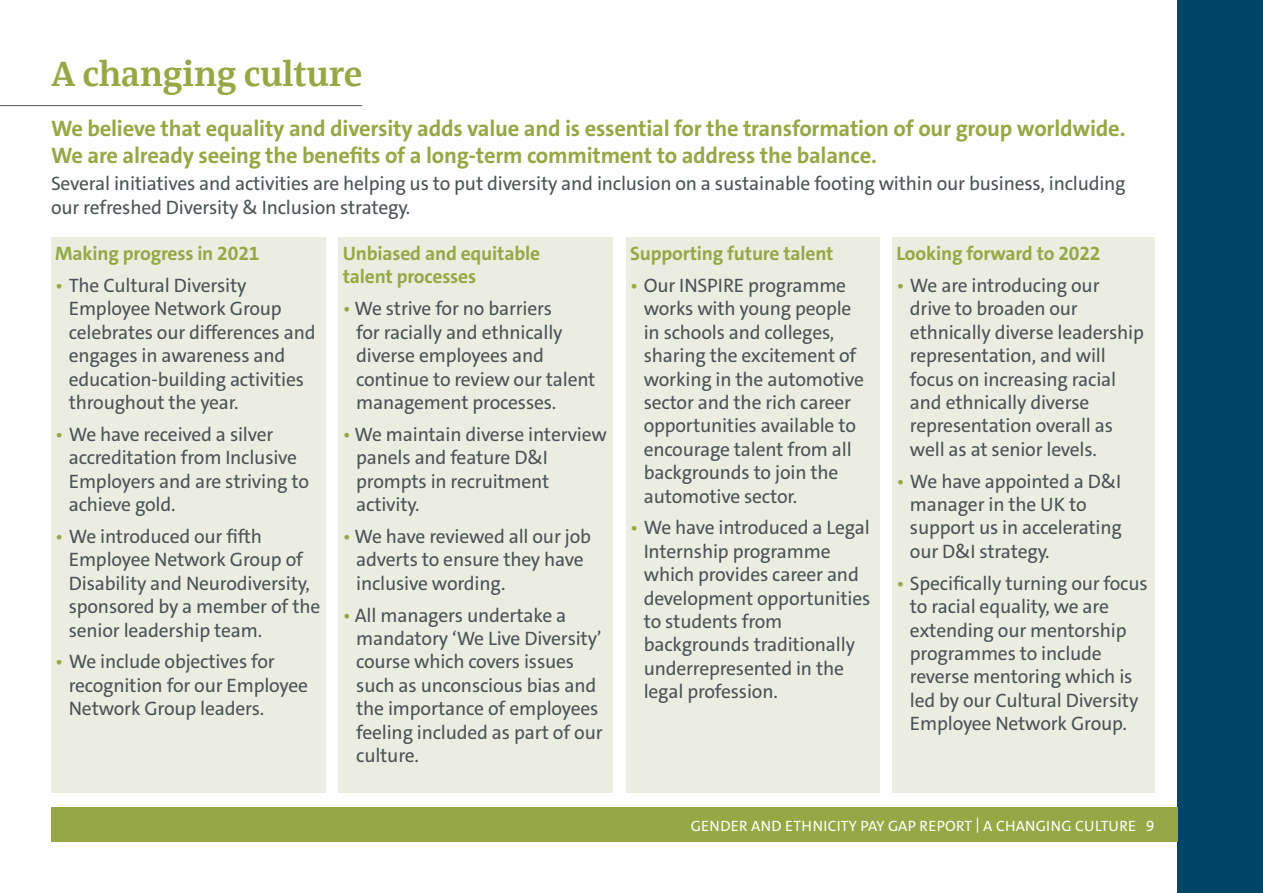
<style>
.page{position:relative;width:1263px;height:893px;background:#fff}
.page>*{position:absolute;margin:0;border:0;box-sizing:border-box;transform-origin:0 0}
.t1{font:700 36px "VWAG The Antiqua";letter-spacing:-.01em;color:#95a844}
.t2{font:700 22.5px/27px "VWAG The Sans";letter-spacing:-.01em;color:#95a844}
.t3{font:19.5px/23.4px "VWAG The Sans";letter-spacing:-.01em;color:#4c5356}
.t4{font:700 19.5px/23.4px "VWAG The Sans";letter-spacing:-.01em;color:#95a844}
.t5{font:15px "VWAG The Sans";letter-spacing:.02em;color:#fff}
.s1{color:#95a844}
</style>
<div class="page">
<div style="left:1178px;top:0;width:85px;height:893px;background:#004666"></div>
<div style="left:51px;top:808px;width:1127px;height:34px;background:#95a844"></div>
<hr style="left:0;top:105px;width:362px;height:1px;background:#4c5356">
<div style="left:51px;top:237px;width:275px;height:556px;background:#eaede0"></div>
<div style="left:338px;top:237px;width:275px;height:556px;background:#eaede0"></div>
<div style="left:626px;top:237px;width:254px;height:556px;background:#eaede0"></div>
<div style="left:892px;top:237px;width:262px;height:556px;background:#eaede0"></div>
<h1 class="t1" style="left:51px;top:51px;width:313px">A changing culture</h1>
<p class="t2" style="left:51px;top:115px;width:1076px">We believe that equality and diversity adds value and is essential for the transformation of our group worldwide.<br>We are already seeing the benefits of a long-term commitment to address the balance.</p>
<p class="t3" style="left:51px;top:172px;width:1076px">Several initiatives and activities are helping us to put diversity and inclusion on a sustainable footing within our business, including our refreshed Diversity &amp; Inclusion strategy.</p>
<p class="t4" style="left:55px;top:242px;width:206px">Making progress in 2021</p>
<p class="t3" style="left:69px;top:274px;width:248px;text-indent:-13px"><span class="s1">•</span> The Cultural Diversity<br>Employee Network Group celebrates our differences and engages in awareness and education-building activities throughout the year.</p>
<p class="t3" style="left:69px;top:423px;width:242px;text-indent:-13px"><span class="s1">•</span> We have received a silver accreditation from Inclusive<br>Employers and are striving to achieve gold.</p>
<p class="t3" style="left:69px;top:525px;width:253px;text-indent:-13px"><span class="s1">•</span> We introduced our fifth<br>Employee Network Group of<br>Disability and Neurodiversity, sponsored by a member of the senior leadership team.</p>
<p class="t3" style="left:69px;top:650px;width:241px;text-indent:-13px"><span class="s1">•</span> We include objectives for recognition for our Employee<br>Network Group leaders.</p>
<p class="t4" style="left:343px;top:242px;width:199px">Unbiased and equitable talent processes</p>
<p class="t3" style="left:356px;top:297px;width:241px;text-indent:-13px"><span class="s1">•</span> We strive for no barriers<br>for racially and ethnically diverse employees and continue to review our talent management processes.</p>
<p class="t3" style="left:356px;top:423px;width:252px;text-indent:-13px"><span class="s1">•</span> We maintain diverse interview panels and feature D&amp;I prompts in recruitment activity.</p>
<p class="t3" style="left:356px;top:525px;width:236px;text-indent:-13px"><span class="s1">•</span> We have reviewed all our job adverts to ensure they have inclusive wording.</p>
<p class="t3" style="left:356px;top:603px;width:248px;text-indent:-13px"><span class="s1">•</span> All managers undertake a mandatory ‘We Live Diversity’ course which covers issues such as unconscious bias and the importance of employees feeling included as part of our culture.</p>
<p class="t4" style="left:630px;top:242px;width:205px">Supporting future talent</p>
<p class="t3" style="left:644px;top:274px;width:222px;text-indent:-13px"><span class="s1">•</span> Our INSPIRE programme works with young people in schools and colleges, sharing the excitement of working in the automotive sector and the rich career opportunities available to encourage talent from all backgrounds to join the automotive sector.</p>
<p class="t3" style="left:644px;top:516px;width:228px;text-indent:-13px"><span class="s1">•</span> We have introduced a Legal<br>Internship programme which provides career and development opportunities to students from backgrounds traditionally underrepresented in the legal profession.</p>
<p class="t4" style="left:896px;top:242px;width:206px">Looking forward to 2022</p>
<p class="t3" style="left:910px;top:274px;width:236px;text-indent:-13px"><span class="s1">•</span> We are introducing our drive to broaden our ethnically diverse leadership representation, and will focus on increasing racial and ethnically diverse representation overall as well as at senior levels.</p>
<p class="t3" style="left:910px;top:469px;width:213px;text-indent:-13px"><span class="s1">•</span> We have appointed a D&amp;I manager in the UK to support us in accelerating our D&amp;I strategy.</p>
<p class="t3" style="left:910px;top:572px;width:239px;text-indent:-13px"><span class="s1">•</span> Specifically turning our focus to racial equality, we are extending our mentorship programmes to include reverse mentoring which is led by our Cultural Diversity<br>Employee Network Group.</p>
<p class="t5" style="left:691px;top:816px;width:465px">GENDER AND ETHNICITY PAY GAP REPORT | A CHANGING CULTURE 9</p>
</div>
